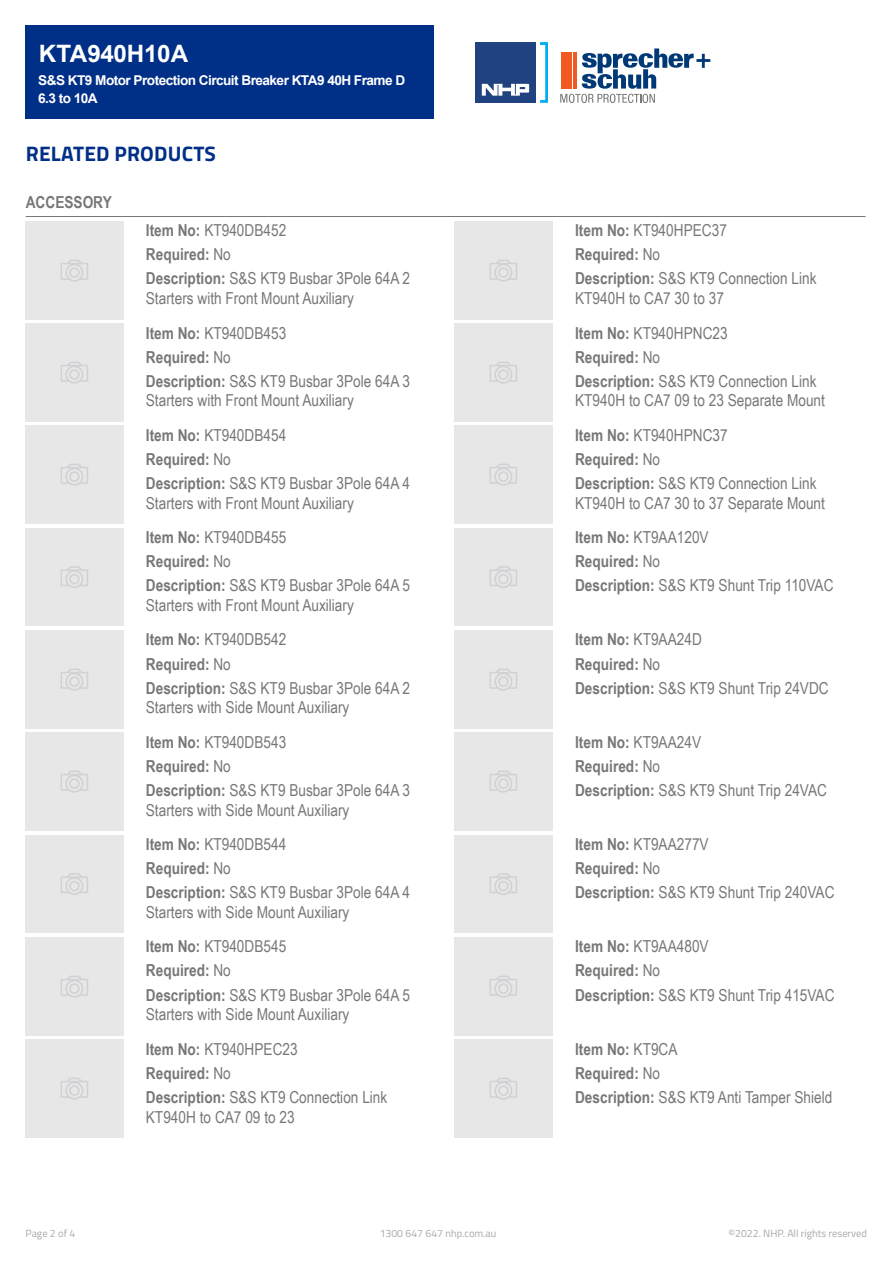
<style>
.page{position:relative;width:893px;height:1263px;background:#fff}
.page>*{position:absolute;margin:0;border:0;box-sizing:border-box;transform-origin:0 0}
.Item_Number{font:700 24px "Arial";color:#fff}
.t1{font:700 21px "Titillium";letter-spacing:.01em;color:#002f87}
.t2{font:16.5px/24px "Arial Narrow";color:#777876}
.t3{font:700 16.5px "Arial Narrow";color:#777876}
.Display_Name{font:700 13.5px/18px "Arial";letter-spacing:-.04em;color:#fff}
.t4{font:10.5px "Titillium";color:#a7a9ac}
.s1{font-weight:700}
</style>
<div class="page">
<div style="left:26px;top:26px;width:408px;height:93px;background:#002f87"></div>
<hr style="left:26px;top:216px;width:840px;height:1px;background:#777876">
<div style="left:26px;top:221px;width:98px;height:98px;background:#e7e7e8"></div>
<div style="left:26px;top:323px;width:98px;height:98px;background:#e7e7e8"></div>
<div style="left:26px;top:426px;width:98px;height:98px;background:#e7e7e8"></div>
<div style="left:26px;top:528px;width:98px;height:98px;background:#e7e7e8"></div>
<div style="left:26px;top:630px;width:98px;height:98px;background:#e7e7e8"></div>
<div style="left:26px;top:733px;width:98px;height:97px;background:#e7e7e8"></div>
<div style="left:26px;top:835px;width:98px;height:98px;background:#e7e7e8"></div>
<div style="left:26px;top:937px;width:98px;height:98px;background:#e7e7e8"></div>
<div style="left:26px;top:1040px;width:98px;height:97px;background:#e7e7e8"></div>
<div style="left:455px;top:221px;width:98px;height:98px;background:#e7e7e8"></div>
<div style="left:455px;top:323px;width:98px;height:98px;background:#e7e7e8"></div>
<div style="left:455px;top:426px;width:98px;height:98px;background:#e7e7e8"></div>
<div style="left:455px;top:528px;width:98px;height:98px;background:#e7e7e8"></div>
<div style="left:455px;top:630px;width:98px;height:98px;background:#e7e7e8"></div>
<div style="left:455px;top:733px;width:98px;height:97px;background:#e7e7e8"></div>
<div style="left:455px;top:835px;width:98px;height:98px;background:#e7e7e8"></div>
<div style="left:455px;top:937px;width:98px;height:98px;background:#e7e7e8"></div>
<div style="left:455px;top:1040px;width:98px;height:97px;background:#e7e7e8"></div>
<div style="left:475px;top:42px;width:61px;height:61px;background:#204280"></div>
<svg style="left:482px;top:84px;width:47px;height:12px"></svg>
<svg style="left:540px;top:42px;width:8px;height:61px"></svg>
<svg style="left:560px;top:48px;width:150px;height:55px"></svg>
<div style="left:561px;top:52px;width:10px;height:37px;background:#f15a22"></div>
<hr style="left:573px;top:52px;width:4px;height:37px;background:#f15a22">
<p class="Item_Number" style="left:39px;top:37px;width:151px">KTA940H10A</p>
<p class="Display_Name" style="left:38px;top:71px;width:368px">S&amp;S KT9 Motor Protection Circuit Breaker KTA9 40H Frame D<br>6.3 to 10A</p>
<p class="t1" style="left:26px;top:137px;width:192px">RELATED PRODUCTS</p>
<p class="t3" style="left:26px;top:189px;width:88px">ACCESSORY</p>
<p class="t2" style="left:146px;top:218px;width:266px"><span class="s1">Item No:</span> KT940DB452<br><span class="s1">Required:</span> No<br><span class="s1">Description:</span> S&amp;S KT9 Busbar 3Pole 64A 2</p>
<p class="t2" style="left:146px;top:281px;width:210px;line-height:34.3px">Starters with Front Mount Auxiliary<br><span class="s1">Item No:</span> KT940DB453</p>
<p class="t2" style="left:146px;top:344px;width:266px"><span class="s1">Required:</span> No<br><span class="s1">Description:</span> S&amp;S KT9 Busbar 3Pole 64A 3</p>
<p class="t2" style="left:146px;top:383px;width:210px;line-height:34.3px">Starters with Front Mount Auxiliary<br><span class="s1">Item No:</span> KT940DB454</p>
<p class="t2" style="left:146px;top:446px;width:266px"><span class="s1">Required:</span> No<br><span class="s1">Description:</span> S&amp;S KT9 Busbar 3Pole 64A 4</p>
<p class="t2" style="left:146px;top:485px;width:210px;line-height:34.3px">Starters with Front Mount Auxiliary<br><span class="s1">Item No:</span> KT940DB455</p>
<p class="t2" style="left:146px;top:549px;width:266px"><span class="s1">Required:</span> No<br><span class="s1">Description:</span> S&amp;S KT9 Busbar 3Pole 64A 5</p>
<p class="t2" style="left:146px;top:587px;width:210px;line-height:34.3px">Starters with Front Mount Auxiliary<br><span class="s1">Item No:</span> KT940DB542</p>
<p class="t2" style="left:146px;top:651px;width:266px"><span class="s1">Required:</span> No<br><span class="s1">Description:</span> S&amp;S KT9 Busbar 3Pole 64A 2</p>
<p class="t2" style="left:146px;top:690px;width:205px;line-height:34.3px">Starters with Side Mount Auxiliary<br><span class="s1">Item No:</span> KT940DB543</p>
<p class="t2" style="left:146px;top:753px;width:266px"><span class="s1">Required:</span> No<br><span class="s1">Description:</span> S&amp;S KT9 Busbar 3Pole 64A 3</p>
<p class="t2" style="left:146px;top:792px;width:205px;line-height:34.3px">Starters with Side Mount Auxiliary<br><span class="s1">Item No:</span> KT940DB544</p>
<p class="t2" style="left:146px;top:856px;width:266px"><span class="s1">Required:</span> No<br><span class="s1">Description:</span> S&amp;S KT9 Busbar 3Pole 64A 4</p>
<p class="t2" style="left:146px;top:894px;width:205px;line-height:34.3px">Starters with Side Mount Auxiliary<br><span class="s1">Item No:</span> KT940DB545</p>
<p class="t2" style="left:146px;top:958px;width:266px"><span class="s1">Required:</span> No<br><span class="s1">Description:</span> S&amp;S KT9 Busbar 3Pole 64A 5</p>
<p class="t2" style="left:146px;top:997px;width:205px;line-height:34.3px">Starters with Side Mount Auxiliary<br><span class="s1">Item No:</span> KT940HPEC23</p>
<p class="t2" style="left:146px;top:1060px;width:243px"><span class="s1">Required:</span> No<br><span class="s1">Description:</span> S&amp;S KT9 Connection Link</p>
<p class="t2" style="left:146px;top:1104px;width:150px">KT940H to CA7 09 to 23</p>
<p class="t2" style="left:575px;top:218px;width:243px"><span class="s1">Item No:</span> KT940HPEC37<br><span class="s1">Required:</span> No<br><span class="s1">Description:</span> S&amp;S KT9 Connection Link</p>
<p class="t2" style="left:575px;top:281px;width:154px;line-height:34.3px">KT940H to CA7 30 to 37<br><span class="s1">Item No:</span> KT940HPNC23</p>
<p class="t2" style="left:575px;top:344px;width:243px"><span class="s1">Required:</span> No<br><span class="s1">Description:</span> S&amp;S KT9 Connection Link</p>
<p class="t2" style="left:575px;top:383px;width:251px;line-height:34.3px">KT940H to CA7 09 to 23 Separate Mount<br><span class="s1">Item No:</span> KT940HPNC37</p>
<p class="t2" style="left:575px;top:446px;width:243px"><span class="s1">Required:</span> No<br><span class="s1">Description:</span> S&amp;S KT9 Connection Link</p>
<p class="t2" style="left:575px;top:485px;width:251px;line-height:34.3px">KT940H to CA7 30 to 37 Separate Mount<br><span class="s1">Item No:</span> KT9AA120V</p>
<p class="t2" style="left:575px;top:549px;width:260px"><span class="s1">Required:</span> No<br><span class="s1">Description:</span> S&amp;S KT9 Shunt Trip 110VAC</p>
<p class="t2" style="left:575px;top:627px;width:255px"><span class="s1">Item No:</span> KT9AA24D<br><span class="s1">Required:</span> No<br><span class="s1">Description:</span> S&amp;S KT9 Shunt Trip 24VDC</p>
<p class="t2" style="left:575px;top:729px;width:253px"><span class="s1">Item No:</span> KT9AA24V<br><span class="s1">Required:</span> No<br><span class="s1">Description:</span> S&amp;S KT9 Shunt Trip 24VAC</p>
<p class="t2" style="left:575px;top:832px;width:261px"><span class="s1">Item No:</span> KT9AA277V<br><span class="s1">Required:</span> No<br><span class="s1">Description:</span> S&amp;S KT9 Shunt Trip 240VAC</p>
<p class="t2" style="left:575px;top:934px;width:261px"><span class="s1">Item No:</span> KT9AA480V<br><span class="s1">Required:</span> No<br><span class="s1">Description:</span> S&amp;S KT9 Shunt Trip 415VAC</p>
<p class="t2" style="left:575px;top:1036px;width:259px"><span class="s1">Item No:</span> KT9CA<br><span class="s1">Required:</span> No<br><span class="s1">Description:</span> S&amp;S KT9 Anti Tamper Shield</p>
<p class="t4" style="left:26px;top:1226px;width:51px">Page 2 of 4</p>
<p class="t4" style="left:380px;top:1226px;width:118px">1300 647 647 nhp.com.au</p>
<p class="t4" style="left:728px;top:1226px;width:140px">©2022. NHP. All rights reserved</p>
</div>
